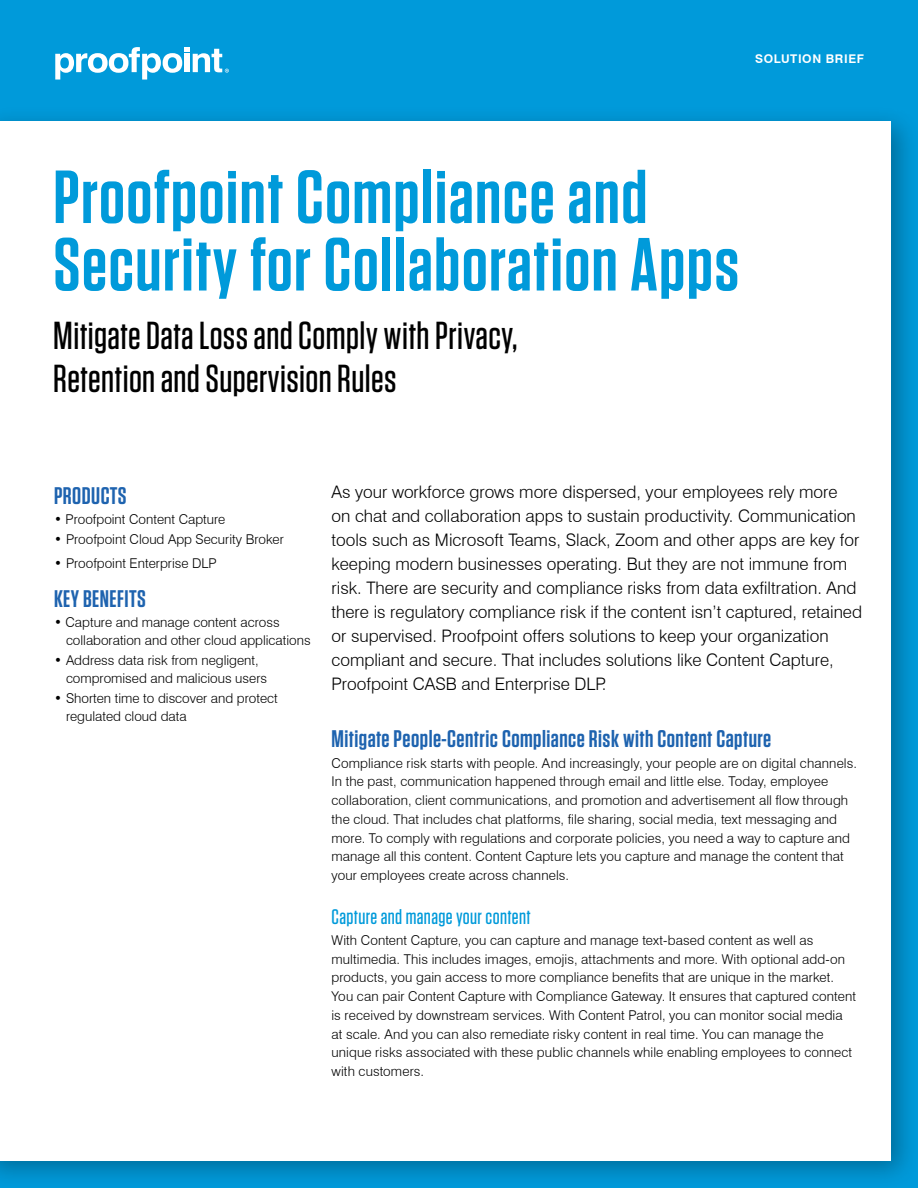
<style>
.page{position:relative;width:918px;height:1188px;background:#009ada}
.page>*{position:absolute;margin:0;border:0;box-sizing:border-box;transform-origin:0 0}
.t1{font:600 75px/67.5px "Tungsten";letter-spacing:.02em;color:#009ada}
.t2{font:500 39px/43.5px "Tungsten";letter-spacing:.01em;color:#000}
.t3{font:600 24px "Tungsten";letter-spacing:.02em;color:#1e63af}
.t4{font:500 21px "Tungsten";letter-spacing:.02em;color:#009ada}
.t5{font:300 17.25px/24px "Swiss 721 BT";color:#000}
.t6{font:300 13.5px/18.8px "Swiss 721 BT";letter-spacing:.005em;color:#000}
.t7{font:700 12px "Swiss 721 BT";letter-spacing:.05em;color:#fff}
</style>
<div class="page">
<div style="left:0;top:105px;width:918px;height:1083px;background:#000;opacity:.3"></div>
<div style="left:0;top:122px;width:891px;height:1039px;background:#fff"></div>
<svg style="left:55px;top:47px;width:174px;height:33px"></svg>
<p class="t7" style="left:755px;top:51px;width:110px">SOLUTION BRIEF</p>
<h1 class="t1" style="left:53px;top:165px;width:687px">Proofpoint Compliance and<br>Security for Collaboration Apps</h1>
<h2 class="t2" style="left:53px;top:314px;width:466px">Mitigate Data Loss and Comply with Privacy,<br>Retention and Supervision Rules</h2>
<h3 class="t3" style="left:54px;top:483px;width:74px">PRODUCTS</h3>
<p class="t6" style="left:54px;top:510px;width:173px">• Proofpoint Content Capture</p>
<p class="t6" style="left:54px;top:530px;width:231px">• Proofpoint Cloud App Security Broker</p>
<p class="t6" style="left:54px;top:553px;width:164px">• Proofpoint Enterprise DLP</p>
<h3 class="t3" style="left:54px;top:586px;width:93px">KEY BENEFITS</h3>
<p class="t6" style="left:66px;top:613px;width:246px;line-height:18px;text-indent:-12px">• Capture and manage content across collaboration and other cloud applications</p>
<p class="t6" style="left:66px;top:651px;width:203px;line-height:18px;text-indent:-12px">• Address data risk from negligent, compromised and malicious users</p>
<p class="t6" style="left:66px;top:690px;width:213px;line-height:18px;text-indent:-12px">• Shorten time to discover and protect regulated cloud data</p>
<p class="t5" style="left:332px;top:480px;width:532px">As your workforce grows more dispersed, your employees rely more<br>on chat and collaboration apps to sustain productivity. Communication tools such as Microsoft Teams, Slack, Zoom and other apps are key for keeping modern businesses operating. But they are not immune from risk. There are security and compliance risks from data exfiltration. And there is regulatory compliance risk if the content isn’t captured, retained or supervised. Proofpoint offers solutions to keep your organization compliant and secure. That includes solutions like Content Capture, Proofpoint CASB and Enterprise DLP.</p>
<h3 class="t3" style="left:332px;top:726px;width:441px">Mitigate People-Centric Compliance Risk with Content Capture</h3>
<p class="t6" style="left:332px;top:753px;width:527px">Compliance risk starts with people. And increasingly, your people are on digital channels.<br>In the past, communication happened through email and little else. Today, employee collaboration, client communications, and promotion and advertisement all flow through the cloud. That includes chat platforms, file sharing, social media, text messaging and more. To comply with regulations and corporate policies, you need a way to capture and manage all this content. Content Capture lets you capture and manage the content that your employees create across channels.</p>
<h3 class="t4" style="left:332px;top:906px;width:201px">Capture and manage your content</h3>
<p class="t6" style="left:332px;top:931px;width:526px">With Content Capture, you can capture and manage text-based content as well as multimedia. This includes images, emojis, attachments and more. With optional add-on products, you gain access to more compliance benefits that are unique in the market.<br>You can pair Content Capture with Compliance Gateway. It ensures that captured content is received by downstream services. With Content Patrol, you can monitor social media at scale. And you can also remediate risky content in real time. You can manage the unique risks associated with these public channels while enabling employees to connect with customers.</p>
</div>
